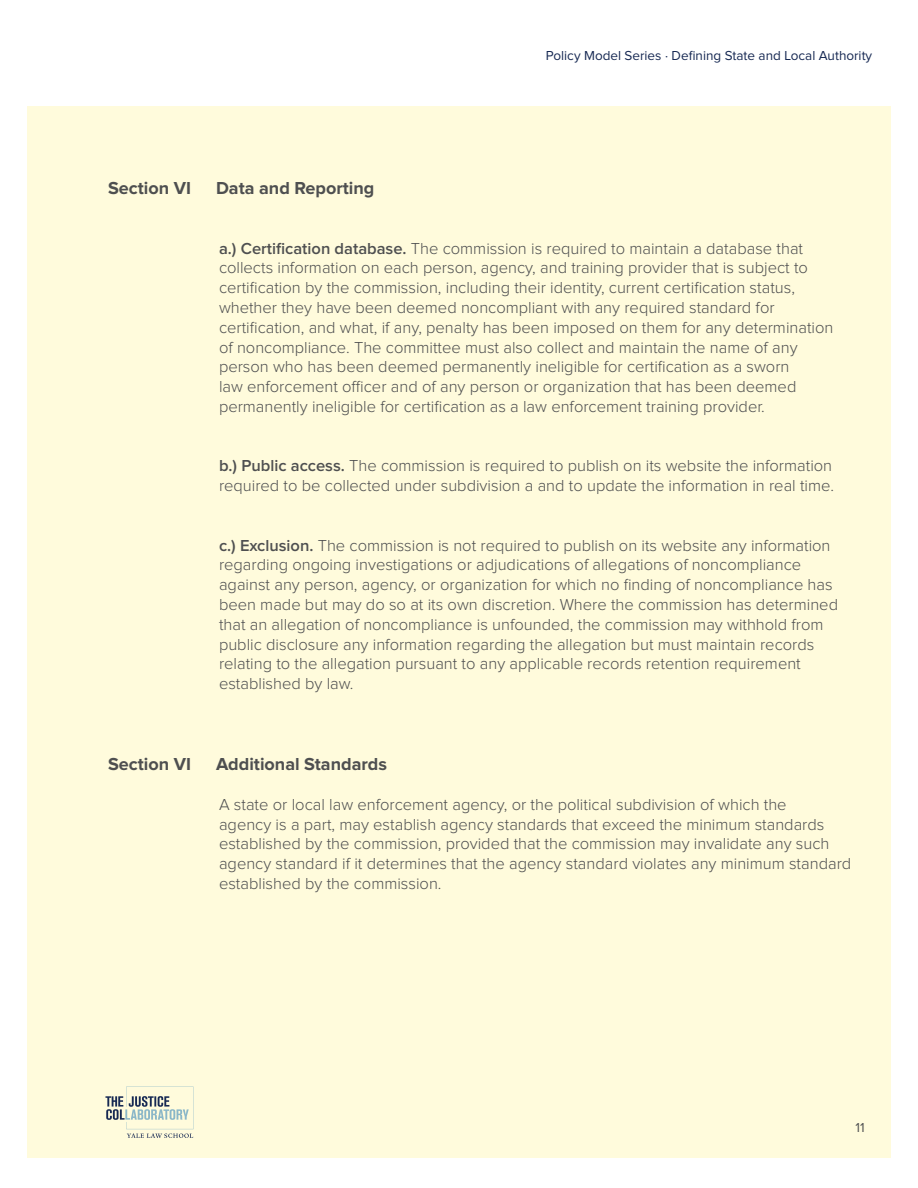
<style>
.page{position:relative;width:918px;height:1188px;background:#fff}
.page>*{position:absolute;margin:0;border:0;box-sizing:border-box;transform-origin:0 0}
.t1{font:700 18px "Proxima Nova";color:#4e4f50}
.t2{font:300 16.5px/19.8px "Proxima Nova";color:#4e4f50}
.t3{font:13.5px "Proxima Nova";color:#172953}
.t4{font:13.5px "Proxima Nova";color:#4e4f50}
.s1{font-weight:600}
</style>
<div class="page">
<div style="left:27px;top:106px;width:864px;height:1052px;background:#fffbdc"></div>
<svg style="left:105px;top:1087px;width:88px;height:51px"></svg>
<p class="t1" style="left:108px;top:180px;width:85px">Section VI</p>
<p class="t1" style="left:216px;top:180px;width:160px">Data and Reporting</p>
<p class="t3" style="left:546px;top:49px;width:328px">Policy Model Series · Defining State and Local Authority</p>
<p class="t2" style="left:219px;top:239px;width:616px"><span class="s1">a.) Certification database.</span> The commission is required to maintain a database that collects information on each person, agency, and training provider that is subject to certification by the commission, including their identity, current certification status, whether they have been deemed noncompliant with any required standard for certification, and what, if any, penalty has been imposed on them for any determination of noncompliance. The committee must also collect and maintain the name of any person who has been deemed permanently ineligible for certification as a sworn<br>law enforcement officer and of any person or organization that has been deemed permanently ineligible for certification as a law enforcement training provider.</p>
<p class="t2" style="left:219px;top:457px;width:616px"><span class="s1">b.) Public access.</span> The commission is required to publish on its website the information required to be collected under subdivision a and to update the information in real time.</p>
<p class="t2" style="left:219px;top:536px;width:621px"><span class="s1">c.) Exclusion.</span> The commission is not required to publish on its website any information regarding ongoing investigations or adjudications of allegations of noncompliance against any person, agency, or organization for which no finding of noncompliance has been made but may do so at its own discretion. Where the commission has determined that an allegation of noncompliance is unfounded, the commission may withhold from public disclosure any information regarding the allegation but must maintain records relating to the allegation pursuant to any applicable records retention requirement established by law.</p>
<p class="t1" style="left:108px;top:756px;width:85px">Section VI</p>
<p class="t1" style="left:216px;top:756px;width:173px">Additional Standards</p>
<p class="t2" style="left:219px;top:795px;width:634px">A state or local law enforcement agency, or the political subdivision of which the<br>agency is a part, may establish agency standards that exceed the minimum standards established by the commission, provided that the commission may invalidate any such agency standard if it determines that the agency standard violates any minimum standard established by the commission.</p>
<p class="t4" style="left:855px;top:1121px;width:11px">11</p>
</div>
